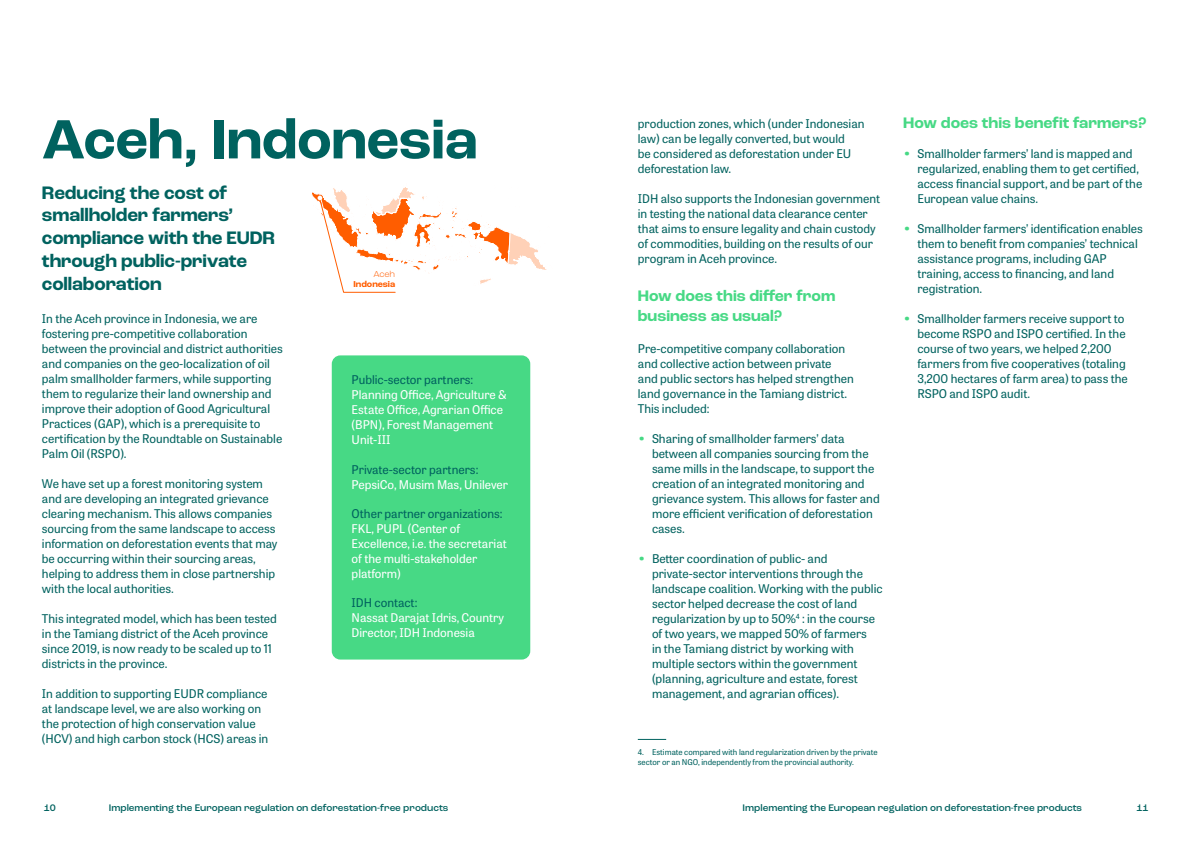
<style>
.page{position:relative;width:1191px;height:842px;background:#fff}
.page>*{position:absolute;margin:0;border:0;box-sizing:border-box;transform-origin:0 0}
.t1{font:700 58px "Roc Grotesk";letter-spacing:-.005em;color:#00625f}
.t2{font:700 19px/22.8px "Roc Grotesk";letter-spacing:-.005em;color:#00625f}
.t3{font:700 16px/20px "Roc Grotesk";color:#47d985}
.t4{font:12px/15px "Tablet Gothic";color:#00625f}
.t5{font:12px/15px "Tablet Gothic";color:#fff}
.t6{font:500 10px "Roc Grotesk";color:#00625f}
.t7{font:700 9px "Roc Grotesk";color:#ff5d00}
.t8{font:300 9px "Roc Grotesk";color:#ff5d00}
.t9{font:8px/10px "Tablet Gothic";color:#00625f}
.s1{font-weight:700;font-size:16px;color:#47d985}
</style>
<div class="page">
<svg style="left:312px;top:187px;width:235px;height:106px"></svg>
<svg style="left:638px;top:739px;width:28px;height:1px"></svg>
<div style="left:332px;top:355px;width:198px;height:304px;background:#47d985;border-radius:9px"></div>
<h1 class="t1" style="left:42px;top:103px;width:437px">Aceh, Indonesia</h1>
<p class="t4" style="left:638px;top:116px;width:228px">production zones, which (under Indonesian law) can be legally converted, but would<br>be considered as deforestation under EU deforestation law.</p>
<p class="t4" style="left:638px;top:191px;width:244px">IDH also supports the Indonesian government in testing the national data clearance center that aims to ensure legality and chain custody of commodities, building on the results of our program in Aceh province.</p>
<h3 class="t3" style="left:638px;top:286px;width:199px">How does this differ from business as usual?</h3>
<p class="t4" style="left:638px;top:341px;width:217px">Pre-competitive company collaboration and collective action between private and public sectors has helped strengthen land governance in the Tamiang district.<br>This included:</p>
<p class="t4" style="left:652px;top:431px;width:229px;text-indent:-14px"><span class="s1">•</span> Sharing of smallholder farmers’ data between all companies sourcing from the same mills in the landscape, to support the creation of an integrated monitoring and grievance system. This allows for faster and more efficient verification of deforestation cases.</p>
<p class="t4" style="left:652px;top:551px;width:232px;text-indent:-14px"><span class="s1">•</span> Better coordination of public- and private-sector interventions through the landscape coalition. Working with the public sector helped decrease the cost of land regularization by up to 50%<sup>4</sup> : in the course of two years, we mapped 50% of farmers<br>in the Tamiang district by working with multiple sectors within the government (planning, agriculture and estate, forest management, and agrarian offices).</p>
<h2 class="t2" style="left:42px;top:181px;width:235px">Reducing the cost of smallholder farmers’ compliance with the EUDR through public-private collaboration</h2>
<p class="t4" style="left:42px;top:311px;width:242px">In the Aceh province in Indonesia, we are fostering pre-competitive collaboration between the provincial and district authorities and companies on the geo-localization of oil palm smallholder farmers, while supporting them to regularize their land ownership and improve their adoption of Good Agricultural Practices (GAP), which is a prerequisite to certification by the Roundtable on Sustainable Palm Oil (RSPO).</p>
<p class="t4" style="left:42px;top:476px;width:237px">We have set up a forest monitoring system and are developing an integrated grievance clearing mechanism. This allows companies sourcing from the same landscape to access information on deforestation events that may be occurring within their sourcing areas, helping to address them in close partnership with the local authorities.</p>
<p class="t4" style="left:42px;top:611px;width:237px">This integrated model, which has been tested in the Tamiang district of the Aceh province since 2019, is now ready to be scaled up to 11 districts in the province.</p>
<p class="t4" style="left:42px;top:686px;width:228px">In addition to supporting EUDR compliance at landscape level, we are also working on the protection of high conservation value (HCV) and high carbon stock (HCS) areas in</p>
<p class="t8" style="left:373px;top:268px;width:23px">Aceh</p>
<p class="t7" style="left:353px;top:278px;width:43px">Indonesia</p>
<p class="t4" style="left:351px;top:372px;width:123px">Public-sector partners:</p>
<p class="t5" style="left:351px;top:387px;width:157px">Planning Office, Agriculture &amp;<br>Estate Office, Agrarian Office (BPN), Forest Management<br>Unit-III</p>
<p class="t4" style="left:351px;top:461px;width:128px">Private-sector partners:</p>
<p class="t5" style="left:351px;top:476px;width:158px">PepsiCo, Musim Mas, Unilever</p>
<p class="t4" style="left:351px;top:505px;width:152px">Other partner organizations:</p>
<p class="t5" style="left:351px;top:520px;width:157px">FKL, PUPL (Center of<br>Excellence, i.e. the secretariat of the multi-stakeholder platform)</p>
<p class="t4" style="left:351px;top:594px;width:67px">IDH contact:</p>
<p class="t5" style="left:351px;top:609px;width:154px">Nassat Darajat Idris, Country<br>Director, IDH Indonesia</p>
<p class="t9" style="left:638px;top:747px;width:241px">4. Estimate compared with land regularization driven by the private sector or an NGO, independently from the provincial authority.</p>
<h3 class="t3" style="left:903px;top:113px;width:245px">How does this benefit farmers?</h3>
<p class="t4" style="left:917px;top:146px;width:226px;text-indent:-14px"><span class="s1">•</span> Smallholder farmers’ land is mapped and regularized, enabling them to get certified, access financial support, and be part of the European value chains.</p>
<p class="t4" style="left:917px;top:221px;width:227px;text-indent:-14px"><span class="s1">•</span> Smallholder farmers’ identification enables them to benefit from companies’ technical assistance programs, including GAP training, access to financing, and land registration.</p>
<p class="t4" style="left:917px;top:311px;width:212px;text-indent:-14px"><span class="s1">•</span> Smallholder farmers receive support to become RSPO and ISPO certified. In the course of two years, we helped 2,200 farmers from five cooperatives (totaling 3,200 hectares of farm area) to pass the RSPO and ISPO audit.</p>
<p class="t6" style="left:44px;top:801px;width:14px">10</p>
<p class="t6" style="left:109px;top:801px;width:341px">Implementing the European regulation on deforestation-free products</p>
<p class="t6" style="left:742px;top:802px;width:341px">Implementing the European regulation on deforestation-free products</p>
<p class="t6" style="left:1136px;top:801px;width:14px">11</p>
</div>
